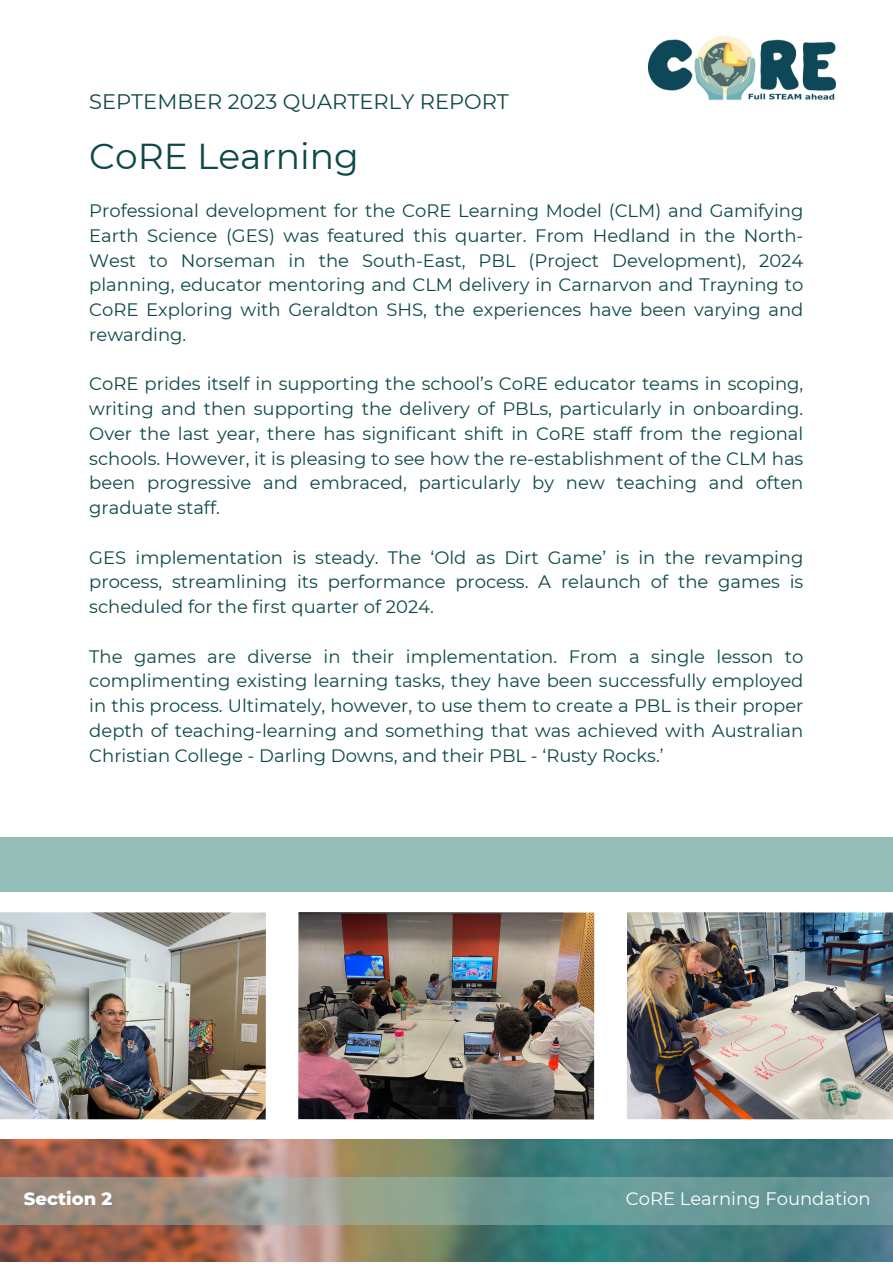
<style>
.page{position:relative;width:893px;height:1264px;background:#fff}
.page>*{position:absolute;margin:0;border:0;box-sizing:border-box;transform-origin:0 0}
.t1{font:36px "Montserrat";color:#0e4848}
.t2{font:21px "Montserrat";color:#0e4848}
.t3{font:18px/24.8px "Montserrat";color:#0e4848;text-align:justify}
.t4{font:18px "Montserrat";color:#fff}
.t5{font:800 18px "Montserrat";color:#fff}
</style>
<div class="page">
<img style="left:0;top:1139px;width:892px;height:122px">
<svg style="left:0;top:1177px;width:892px;height:47px;background:#839990"></svg>
<img style="left:648px;top:36px;width:186px;height:64px">
<img style="left:0;top:912px;width:266px;height:207px">
<img style="left:298px;top:912px;width:296px;height:207px">
<img style="left:626px;top:912px;width:266px;height:207px">
<div style="left:0;top:837px;width:892px;height:55px;background:#96beb9"></div>
<p class="t2" style="left:89px;top:89px;width:421px">SEPTEMBER 2023 QUARTERLY REPORT</p>
<p class="t1" style="left:89px;top:134px;width:271px">CoRE Learning</p>
<p class="t3" style="left:89px;top:198px;width:715px">Professional development for the CoRE Learning Model (CLM) and Gamifying Earth Science (GES) was featured this quarter. From Hedland in the North-West to Norseman in the South-East, PBL (Project Development), 2024 planning, educator mentoring and CLM delivery in Carnarvon and Trayning to CoRE Exploring with Geraldton SHS, the experiences have been varying and rewarding.</p>
<p class="t3" style="left:89px;top:371px;width:715px">CoRE prides itself in supporting the school’s CoRE educator teams in scoping, writing and then supporting the delivery of PBLs, particularly in onboarding.<br>Over the last year, there has significant shift in CoRE staff from the regional schools. However, it is pleasing to see how the re-establishment of the CLM has been progressive and embraced, particularly by new teaching and often graduate staff.</p>
<p class="t3" style="left:89px;top:544px;width:715px">GES implementation is steady. The ‘Old as Dirt Game’ is in the revamping process, streamlining its performance process. A relaunch of the games is scheduled for the first quarter of 2024.</p>
<p class="t3" style="left:89px;top:643px;width:715px">The games are diverse in their implementation. From a single lesson to complimenting existing learning tasks, they have been successfully employed in this process. Ultimately, however, to use them to create a PBL is their proper depth of teaching-learning and something that was achieved with Australian Christian College - Darling Downs, and their PBL - ‘Rusty Rocks.’</p>
<p class="t5" style="left:24px;top:1187px;width:90px">Section 2</p>
<p class="t4" style="left:625px;top:1187px;width:246px">CoRE Learning Foundation</p>
</div>
